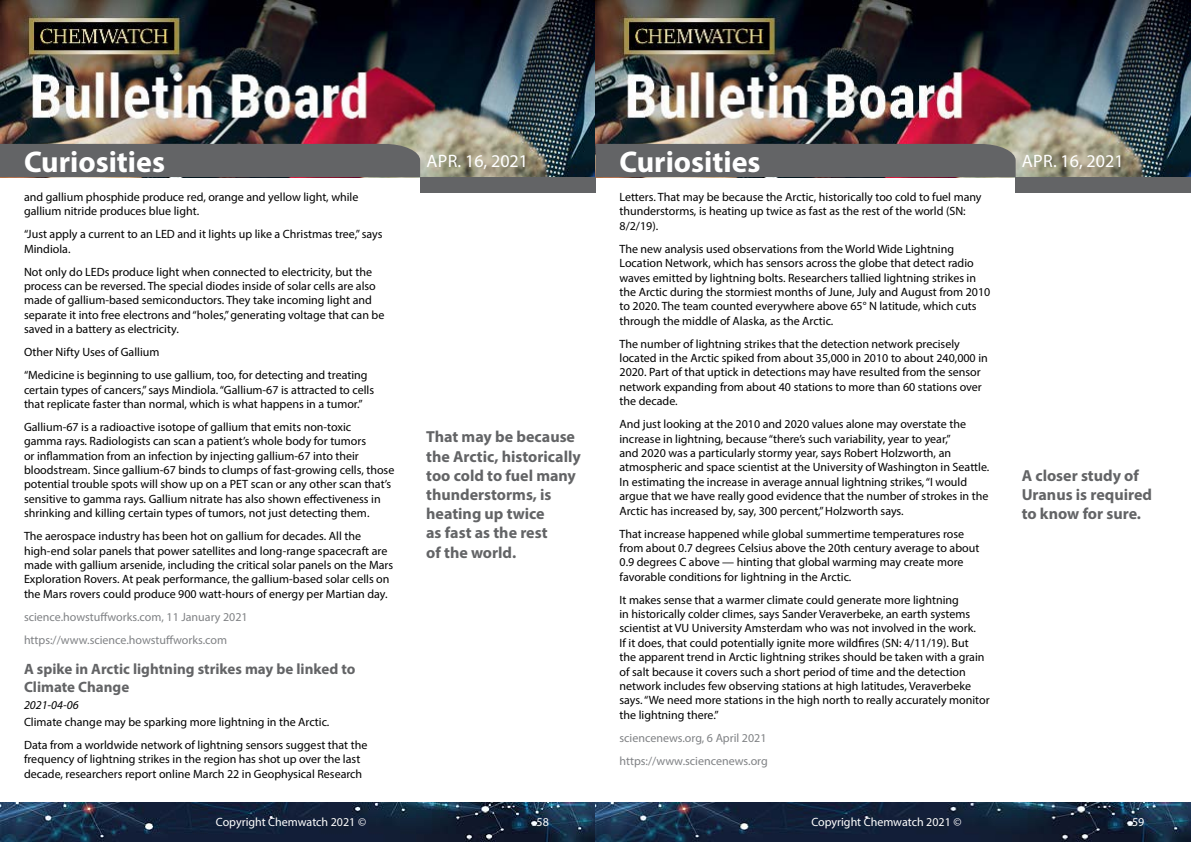
<style>
.page{position:relative;width:1191px;height:842px;background:#fff}
.page>*{position:absolute;margin:0;border:0;box-sizing:border-box;transform-origin:0 0}
.t1{font:700 30px "Myriad Pro";color:#fff}
.t2{font:18px "Myriad Pro";color:#fff}
.t3{font:700 16px/19.2px "Myriad Pro";color:#636466}
.t4{font:700 15px/18px "Myriad Pro";color:#636466}
.t5{font:12px/14.4px "Myriad Pro";color:#000}
.t6{font:12px/22.9px "Myriad Pro";color:#808285}
.t7{font:12px "Myriad Pro";color:#fff}
.t8{font:italic 12px "Myriad Pro";color:#000}
</style>
<div class="page">
<img style="left:0;top:0;width:1191px;height:177px">
<div style="left:420px;top:177px;width:175px;height:15px;background:#636466"></div>
<div style="left:1015px;top:177px;width:176px;height:15px;background:#636466"></div>
<div style="left:0;top:144px;width:420px;height:33px;background:#636466"></div>
<div style="left:595px;top:144px;width:420px;height:33px;background:#636466"></div>
<img style="left:0;top:802px;width:1191px;height:40px">
<h1 class="t1" style="left:24px;top:142px;width:142px">Curiosities</h1>
<h1 class="t1" style="left:619px;top:142px;width:142px">Curiosities</h1>
<p class="t5" style="left:619px;top:190px;width:363px">Letters. That may be because the Arctic, historically too cold to fuel many thunderstorms, is heating up twice as fast as the rest of the world (SN:<br>8/2/19).</p>
<p class="t5" style="left:619px;top:241px;width:372px">The new analysis used observations from the World Wide Lightning Location Network, which has sensors across the globe that detect radio waves emitted by lightning bolts. Researchers tallied lightning strikes in the Arctic during the stormiest months of June, July and August from 2010 to 2020. The team counted everywhere above 65° N latitude, which cuts through the middle of Alaska, as the Arctic.</p>
<p class="t5" style="left:619px;top:336px;width:370px">The number of lightning strikes that the detection network precisely located in the Arctic spiked from about 35,000 in 2010 to about 240,000 in 2020. Part of that uptick in detections may have resulted from the sensor network expanding from about 40 stations to more than 60 stations over the decade.</p>
<p class="t5" style="left:619px;top:417px;width:371px">And just looking at the 2010 and 2020 values alone may overstate the increase in lightning, because “there’s such variability, year to year,”<br>and 2020 was a particularly stormy year, says Robert Holzworth, an atmospheric and space scientist at the University of Washington in Seattle.<br>In estimating the increase in average annual lightning strikes, “I would argue that we have really good evidence that the number of strokes in the Arctic has increased by, say, 300 percent,” Holzworth says.</p>
<p class="t5" style="left:619px;top:526px;width:361px">That increase happened while global summertime temperatures rose from about 0.7 degrees Celsius above the 20th century average to about 0.9 degrees C above — hinting that global warming may create more favorable conditions for lightning in the Arctic.</p>
<p class="t5" style="left:619px;top:592px;width:372px">It makes sense that a warmer climate could generate more lightning<br>in historically colder climes, says Sander Veraverbeke, an earth systems scientist at VU University Amsterdam who was not involved in the work.<br>If it does, that could potentially ignite more wildfires (SN: 4/11/19). But<br>the apparent trend in Arctic lightning strikes should be taken with a grain of salt because it covers such a short period of time and the detection network includes few observing stations at high latitudes, Veraverbeke says. “We need more stations in the high north to really accurately monitor the lightning there.”</p>
<p class="t6" style="left:619px;top:726px;width:150px">sciencenews.org, 6 April 2021 https://www.sciencenews.org</p>
<h2 class="t2" style="left:426px;top:149px;width:103px">Apr. 16, 2021</h2>
<h2 class="t2" style="left:1022px;top:149px;width:103px">Apr. 16, 2021</h2>
<p class="t5" style="left:24px;top:190px;width:336px">and gallium phosphide produce red, orange and yellow light, while gallium nitride produces blue light.</p>
<p class="t5" style="left:24px;top:227px;width:360px">“Just apply a current to an LED and it lights up like a Christmas tree,” says<br>Mindiola.</p>
<p class="t5" style="left:24px;top:264px;width:362px">Not only do LEDs produce light when connected to electricity, but the process can be reversed. The special diodes inside of solar cells are also made of gallium-based semiconductors. They take incoming light and separate it into free electrons and “holes,” generating voltage that can be saved in a battery as electricity.</p>
<p class="t5" style="left:24px;top:340px;width:345px;line-height:22.9px">Other Nifty Uses of Gallium<br>“Medicine is beginning to use gallium, too, for detecting and treating</p>
<p class="t5" style="left:24px;top:382px;width:352px">certain types of cancers,” says Mindiola. “Gallium-67 is attracted to cells that replicate faster than normal, which is what happens in a tumor.”</p>
<p class="t5" style="left:24px;top:419px;width:372px">Gallium-67 is a radioactive isotope of gallium that emits non-toxic<br>gamma rays. Radiologists can scan a patient’s whole body for tumors<br>or inflammation from an infection by injecting gallium-67 into their bloodstream. Since gallium-67 binds to clumps of fast-growing cells, those potential trouble spots will show up on a PET scan or any other scan that’s sensitive to gamma rays. Gallium nitrate has also shown effectiveness in shrinking and killing certain types of tumors, not just detecting them.</p>
<p class="t5" style="left:24px;top:529px;width:371px">The aerospace industry has been hot on gallium for decades. All the high-end solar panels that power satellites and long-range spacecraft are made with gallium arsenide, including the critical solar panels on the Mars Exploration Rovers. At peak performance, the gallium-based solar cells on the Mars rovers could produce 900 watt-hours of energy per Martian day.</p>
<p class="t6" style="left:24px;top:605px;width:225px">science.howstuffworks.com, 11 January 2021 https://www.science.howstuffworks.com</p>
<p class="t4" style="left:24px;top:659px;width:333px">A spike in Arctic lightning strikes may be linked to<br>Climate Change</p>
<p class="t8" style="left:24px;top:697px;width:56px">2021-04-06</p>
<p class="t5" style="left:24px;top:710px;width:345px;line-height:22.9px">Climate change may be sparking more lightning in the Arctic.<br>Data from a worldwide network of lightning sensors suggest that the</p>
<p class="t5" style="left:24px;top:752px;width:340px">frequency of lightning strikes in the region has shot up over the last decade, researchers report online March 22 in Geophysical Research</p>
<h3 class="t3" style="left:426px;top:427px;width:156px">That may be because the Arctic, historically too cold to fuel many thunderstorms, is heating up twice<br>as fast as the rest<br>of the world.</h3>
<h3 class="t3" style="left:1021px;top:465px;width:132px">A closer study of<br>Uranus is required to know for sure.</h3>
<p class="t7" style="left:216px;top:815px;width:152px">Copyright Chemwatch 2021 ©</p>
<p class="t7" style="left:536px;top:815px;width:14px">58</p>
<p class="t7" style="left:811px;top:815px;width:152px">Copyright Chemwatch 2021 ©</p>
<p class="t7" style="left:1132px;top:815px;width:14px">59</p>
</div>
